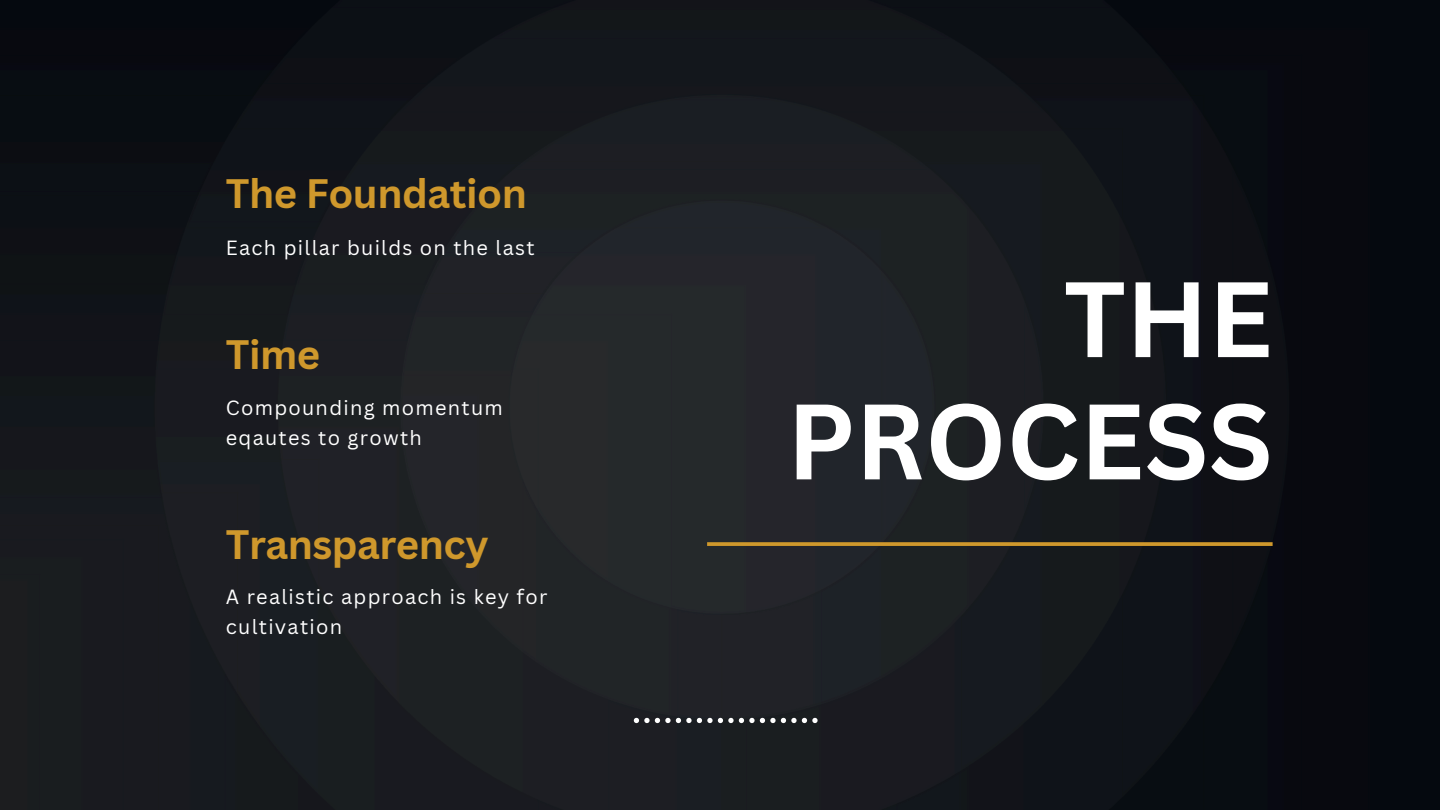
<style>
.page{position:relative;width:1440px;height:810px;background:#fff}
.page>*{position:absolute;margin:0;border:0;box-sizing:border-box;transform-origin:0 0}
.t1{font:700 104.7px/122.2px "Canva Sans";color:#fff;text-align:right}
.t2{font:700 40px "Canva Sans";letter-spacing:-.01em;color:#cf982c}
.t3{font:20px/30px "Canva Sans";letter-spacing:.065em;color:#fff}
</style>
<div class="page">
<img style="left:0;top:0;width:1440px;height:810px">
<svg style="left:707px;top:542px;width:566px;height:4px;background:#c3902b"></svg>
<svg style="left:634px;top:718px;width:184px;height:5px"></svg>
<h2 class="t2" style="left:226px;top:165px;width:303px">The Foundation</h2>
<p class="t3" style="left:226px;top:232px;width:310px">Each pillar builds on the last</p>
<p class="t2" style="left:226px;top:327px;width:96px">Time</p>
<h1 class="t3" style="left:226px;top:392px;width:279px">Compounding momentum eqautes to growth</h1>
<h2 class="t2" style="left:226px;top:516px;width:264px">Transparency</h2>
<h2 class="t3" style="left:226px;top:582px;width:323px">A realistic approach is key for cultivation</h2>
<p class="t1" style="left:787px;top:255px;width:487px">THE<br>PROCESS</p>
</div>
